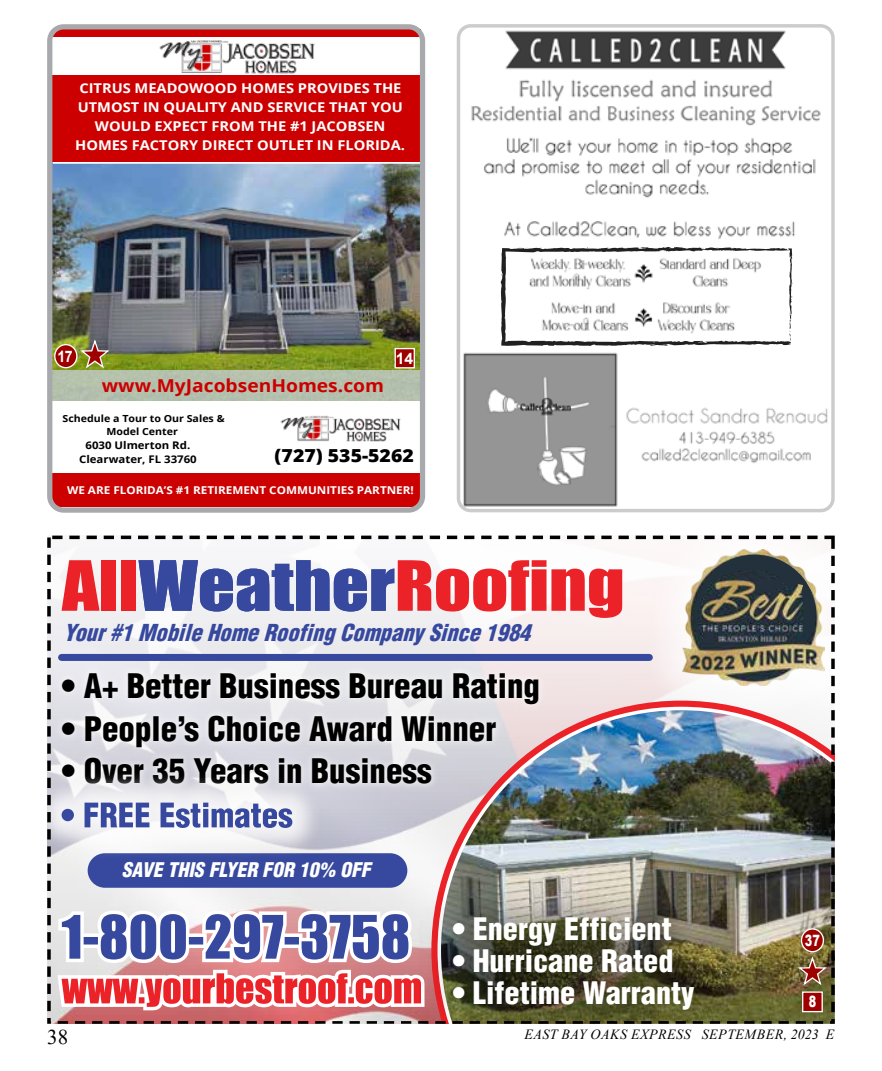
<style>
.page{position:relative;width:882px;height:1071px;background:#fff}
.page>*{position:absolute;margin:0;border:0;box-sizing:border-box;transform-origin:0 0}
.t1{font:900 condensed 33.07px "Helvetica";color:#000}
.t2{font:900 condensed 30.28px "Helvetica";color:#fff}
.t3{font:italic 900 condensed 22.75px "Helvetica";color:#37499e}
.t4{font:21px "Times New Roman";color:#000}
.t5{font:italic 900 condensed 19.78px "Helvetica";color:#fff}
.t6{font:800 18.03px "Open Sans";color:#000;scale:1.08 1}
.t7{font:700 17.85px "Open Sans";color:#c00;scale:1.08 1}
.t8{font:700 15.92px "Arial";color:#fff;scale:.89 1}
.t9{font:700 15.92px "Arial";color:#fff}
.t10{font:900 15.58px "Arial";color:#fff;scale:.72 1}
.t11{font:italic 14px "Times New Roman";letter-spacing:.035em;color:#000}
.t12{font:700 13.47px/18.9px "Open Sans";color:#fff;text-align:center;scale:1.08 1}
.t13{font:700 10.85px "Open Sans";color:#fff;scale:1.08 1}
.t14{font:700 10.5px/14.3px "Open Sans";color:#000;text-align:center;scale:1.08 1}
.t15{font:700 9.8px/13.1px "Open Sans";color:#000;text-align:center;scale:1.08 1}
</style>
<div class="page">
<img style="left:47px;top:536px;width:788px;height:488px">
<img style="left:47px;top:24px;width:378px;height:489px">
<div style="left:395px;top:349px;width:19px;height:19px;background:#9e0000"></div>
<div style="left:395px;top:348px;width:20px;height:20px;border:1px solid #fff"></div>
<div style="left:55px;top:345px;width:22px;height:23px;background:#9e0000;border-radius:50%"></div>
<div style="left:54px;top:344px;width:24px;height:24px;border:1px solid #fff;border-radius:50%"></div>
<svg style="left:79px;top:340px;width:32px;height:30px"></svg>
<svg style="left:457px;top:24px;width:378px;height:488px"></svg>
<p class="t12" style="left:75px;top:79px;width:307px">CITRUS MEADOWOOD HOMES PROVIDES THE UTMOST IN QUALITY AND SERVICE THAT YOU WOULD EXPECT FROM THE #1 JACOBSEN HOMES FACTORY DIRECT OUTLET IN FLORIDA.</p>
<p class="t8" style="left:58px;top:345px;width:18px">17</p>
<p class="t9" style="left:396px;top:347px;width:19px">14</p>
<h3 class="t7" style="left:102px;top:373px;width:263px">www.MyJacobsenHomes.com</h3>
<p class="t15" style="left:63px;top:412px;width:152px">Schedule a Tour to Our Sales &amp;<br>Model Center</p>
<h3 class="t6" style="left:275px;top:441px;width:130px">(727) 535-5262</h3>
<p class="t14" style="left:79px;top:438px;width:110px">6030 Ulmerton Rd.<br>Clearwater, FL 33760</p>
<p class="t13" style="left:67px;top:482px;width:323px">WE ARE FLORIDA’S #1 RETIREMENT COMMUNITIES PARTNER!</p>
<h3 class="t3" style="left:63px;top:619px;width:476px">Your#1MobileHomeRoofingCompanySince1984</h3>
<h1 class="t1" style="left:62px;top:665px;width:480px">• A+ Better Business Bureau Rating</h1>
<h1 class="t1" style="left:62px;top:708px;width:436px">• People’s Choice Award Winner</h1>
<h1 class="t1" style="left:62px;top:750px;width:372px">• Over 35 Years in Business</h1>
<h3 class="t5" style="left:122px;top:857px;width:255px">SAVE THIS FLYER FOR 10% OFF</h3>
<h2 class="t2" style="left:452px;top:910px;width:221px">• Energy Efficient</h2>
<h2 class="t2" style="left:452px;top:942px;width:223px">• Hurricane Rated</h2>
<h2 class="t2" style="left:452px;top:974px;width:244px">• Lifetime Warranty</h2>
<p class="t10" style="left:805px;top:929px;width:22px">37</p>
<p class="t10" style="left:809px;top:990px;width:12px">8</p>
<h3 class="t4" style="left:47px;top:1022px;width:22px">38</h3>
<p class="t11" style="left:524px;top:1024px;width:312px">EAST BAY OAKS EXPRESS SEPTEMBER, 2023 E</p>
</div>
